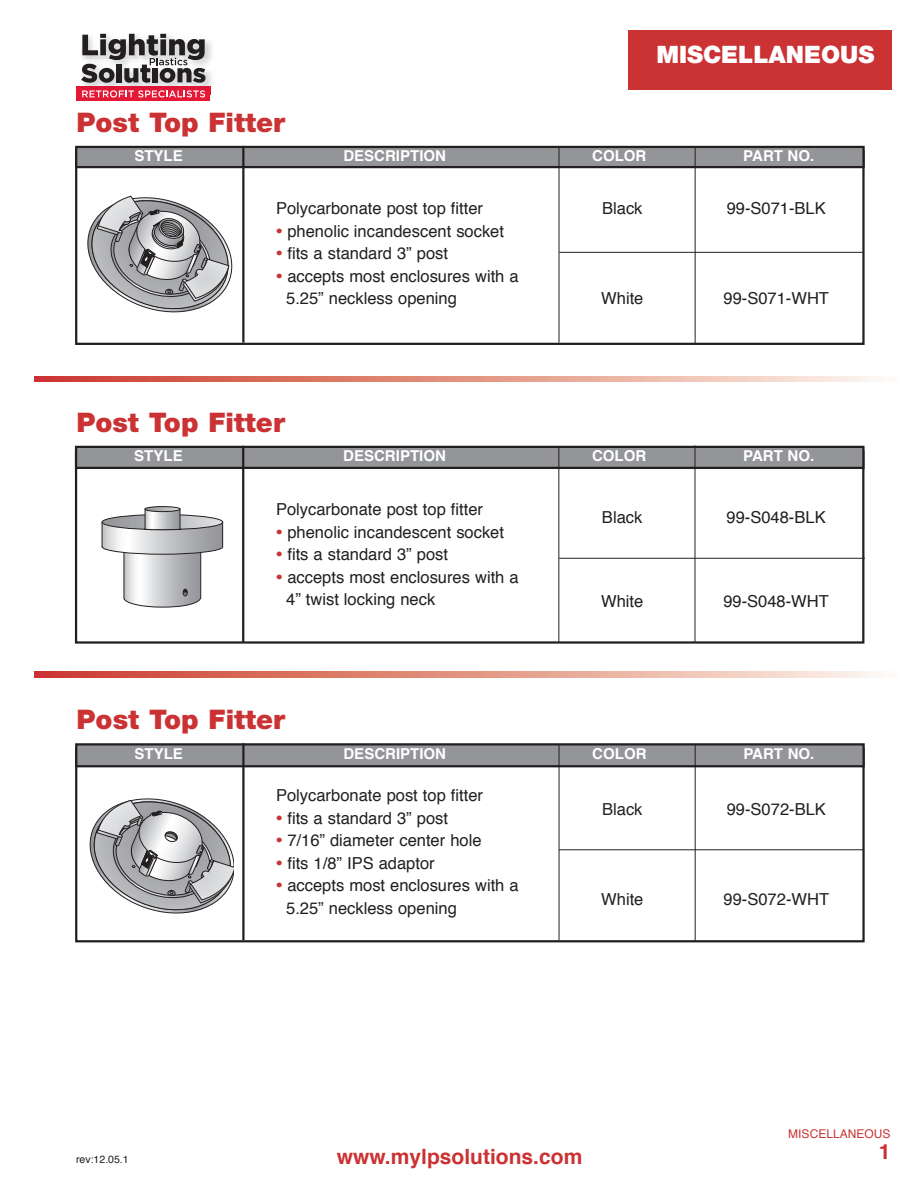
<style>
.page{position:relative;width:919px;height:1189px;background:#fff}
.page>*{position:absolute;margin:0;border:0;box-sizing:border-box;transform-origin:0 0}
.t1{font:900 27px "Helvetica Neue";color:#cb3233}
.t2{font:900 24px "Helvetica Neue";color:#fff}
.t3{font:700 21px "Helvetica";color:#cb3233}
.t4{font:16.5px/22.5px "Helvetica";color:#231f20}
.t5{font:700 15px "Helvetica";color:#fff}
.t6{font:12px "Helvetica";color:#cb3233}
.t7{font:10.5px "Helvetica";color:#231f20}
.s1{font-family:"Times New Roman";font-weight:700;font-size:18px;color:#cb3233}
</style>
<div class="page">
<svg style="left:35px;top:671px;width:841px;height:6px;background:#e29385"></svg>
<svg style="left:35px;top:376px;width:841px;height:5px;background:#e29385"></svg>
<div style="left:75px;top:450px;width:789px;height:193px;border:2px solid #231f20"></div>
<svg style="left:101px;top:508px;width:122px;height:99px"></svg>
<svg style="left:145px;top:506px;width:35px;height:5px"></svg>
<div style="left:144px;top:506px;width:36px;height:6px;border:1px solid #231f20;border-radius:50%"></div>
<div style="left:76px;top:447px;width:787px;height:21px;background:#939598"></div>
<div style="left:75px;top:445px;width:789px;height:24px;border:2px solid #231f20"></div>
<hr style="left:694px;top:445px;width:1px;height:197px;background:#231f20">
<hr style="left:559px;top:557px;width:305px;height:1px;background:#231f20">
<hr style="left:558px;top:446px;width:1px;height:196px;background:#231f20">
<hr style="left:242px;top:445px;width:2px;height:197px;background:#231f20">
<div style="left:75px;top:747px;width:789px;height:195px;border:2px solid #231f20"></div>
<svg style="left:89px;top:798px;width:144px;height:116px"></svg>
<div style="left:76px;top:744px;width:787px;height:22px;background:#939598"></div>
<div style="left:75px;top:743px;width:789px;height:24px;border:2px solid #231f20"></div>
<hr style="left:694px;top:744px;width:1px;height:197px;background:#231f20">
<hr style="left:558px;top:849px;width:305px;height:1px;background:#231f20">
<hr style="left:558px;top:743px;width:1px;height:196px;background:#231f20">
<hr style="left:242px;top:743px;width:2px;height:196px;background:#231f20">
<div style="left:75px;top:150px;width:789px;height:195px;border:2px solid #231f20"></div>
<svg style="left:87px;top:195px;width:146px;height:118px"></svg>
<div style="left:76px;top:147px;width:787px;height:20px;background:#939598"></div>
<div style="left:75px;top:146px;width:789px;height:22px;border:2px solid #231f20"></div>
<hr style="left:694px;top:147px;width:1px;height:197px;background:#231f20">
<hr style="left:559px;top:252px;width:304px;height:1px;background:#231f20">
<hr style="left:558px;top:146px;width:1px;height:196px;background:#231f20">
<hr style="left:242px;top:146px;width:2px;height:196px;background:#231f20">
<div style="left:628px;top:30px;width:263px;height:59px;background:#cb3233"></div>
<div style="left:76px;top:87px;width:134px;height:14px;background:#e51836"></div>
<img style="left:77px;top:33px;width:135px;height:62px">
<img style="left:77px;top:87px;width:133px;height:8px">
<img style="left:78px;top:59px;width:134px;height:13px">
<svg style="left:81px;top:34px;width:124px;height:49px"></svg>
<svg style="left:82px;top:90px;width:123px;height:7px"></svg>
<h2 class="t2" style="left:656px;top:46px;width:219px">MISCELLANEOUS</h2>
<h1 class="t1" style="left:77px;top:113px;width:210px">Post Top Fitter</h1>
<p class="t5" style="left:134px;top:149px;width:50px">STYLE</p>
<p class="t5" style="left:343px;top:149px;width:104px">DESCRIPTION</p>
<p class="t5" style="left:592px;top:149px;width:56px">COLOR</p>
<p class="t5" style="left:743px;top:149px;width:72px">PART NO.</p>
<p class="t4" style="left:276px;top:198px;width:208px">Polycarbonate post top fitter</p>
<p class="t4" style="left:276px;top:221px;width:229px"><span class="s1">•</span> phenolic incandescent socket</p>
<p class="t4" style="left:276px;top:243px;width:173px"><span class="s1">•</span> fits a standard 3” post</p>
<p class="t4" style="left:286px;top:266px;width:234px;text-indent:-10px"><span class="s1">•</span> accepts most enclosures with a<br>5.25” neckless opening</p>
<p class="t4" style="left:602px;top:198px;width:42px">Black</p>
<p class="t4" style="left:726px;top:198px;width:101px">99-S071-BLK</p>
<p class="t4" style="left:601px;top:288px;width:44px">White</p>
<p class="t4" style="left:723px;top:288px;width:107px">99-S071-WHT</p>
<h1 class="t1" style="left:76px;top:412px;width:210px">Post Top Fitter</h1>
<p class="t5" style="left:134px;top:449px;width:50px">STYLE</p>
<p class="t5" style="left:343px;top:449px;width:104px">DESCRIPTION</p>
<p class="t5" style="left:592px;top:449px;width:56px">COLOR</p>
<p class="t5" style="left:742px;top:449px;width:72px">PART NO.</p>
<p class="t4" style="left:276px;top:499px;width:208px">Polycarbonate post top fitter</p>
<p class="t4" style="left:276px;top:522px;width:229px"><span class="s1">•</span> phenolic incandescent socket</p>
<p class="t4" style="left:276px;top:544px;width:173px"><span class="s1">•</span> fits a standard 3” post</p>
<p class="t4" style="left:286px;top:567px;width:234px;text-indent:-10px"><span class="s1">•</span> accepts most enclosures with a<br>4” twist locking neck</p>
<p class="t4" style="left:601px;top:507px;width:42px">Black</p>
<p class="t4" style="left:726px;top:507px;width:101px">99-S048-BLK</p>
<p class="t4" style="left:600px;top:591px;width:44px">White</p>
<p class="t4" style="left:723px;top:591px;width:107px">99-S048-WHT</p>
<h1 class="t1" style="left:77px;top:710px;width:210px">Post Top Fitter</h1>
<p class="t5" style="left:134px;top:747px;width:50px">STYLE</p>
<p class="t5" style="left:343px;top:747px;width:104px">DESCRIPTION</p>
<p class="t5" style="left:592px;top:747px;width:56px">COLOR</p>
<p class="t5" style="left:743px;top:747px;width:72px">PART NO.</p>
<p class="t4" style="left:276px;top:785px;width:208px">Polycarbonate post top fitter</p>
<p class="t4" style="left:276px;top:808px;width:173px"><span class="s1">•</span> fits a standard 3” post</p>
<p class="t4" style="left:276px;top:830px;width:207px"><span class="s1">•</span> 7/16” diameter center hole</p>
<p class="t4" style="left:276px;top:853px;width:160px"><span class="s1">•</span> fits 1/8” IPS adaptor</p>
<p class="t4" style="left:286px;top:875px;width:234px;text-indent:-10px"><span class="s1">•</span> accepts most enclosures with a<br>5.25” neckless opening</p>
<p class="t4" style="left:602px;top:798px;width:42px">Black</p>
<p class="t4" style="left:726px;top:798px;width:101px">99-S072-BLK</p>
<p class="t4" style="left:601px;top:888px;width:44px">White</p>
<p class="t4" style="left:723px;top:888px;width:107px">99-S072-WHT</p>
<p class="t7" style="left:76px;top:1154px;width:54px">rev:12.05.1</p>
<p class="t3" style="left:336px;top:1147px;width:247px">www.mylpsolutions.com</p>
<p class="t6" style="left:788px;top:1128px;width:104px">MISCELLANEOUS</p>
<p class="t3" style="left:878px;top:1142px;width:13px">1</p>
</div>
